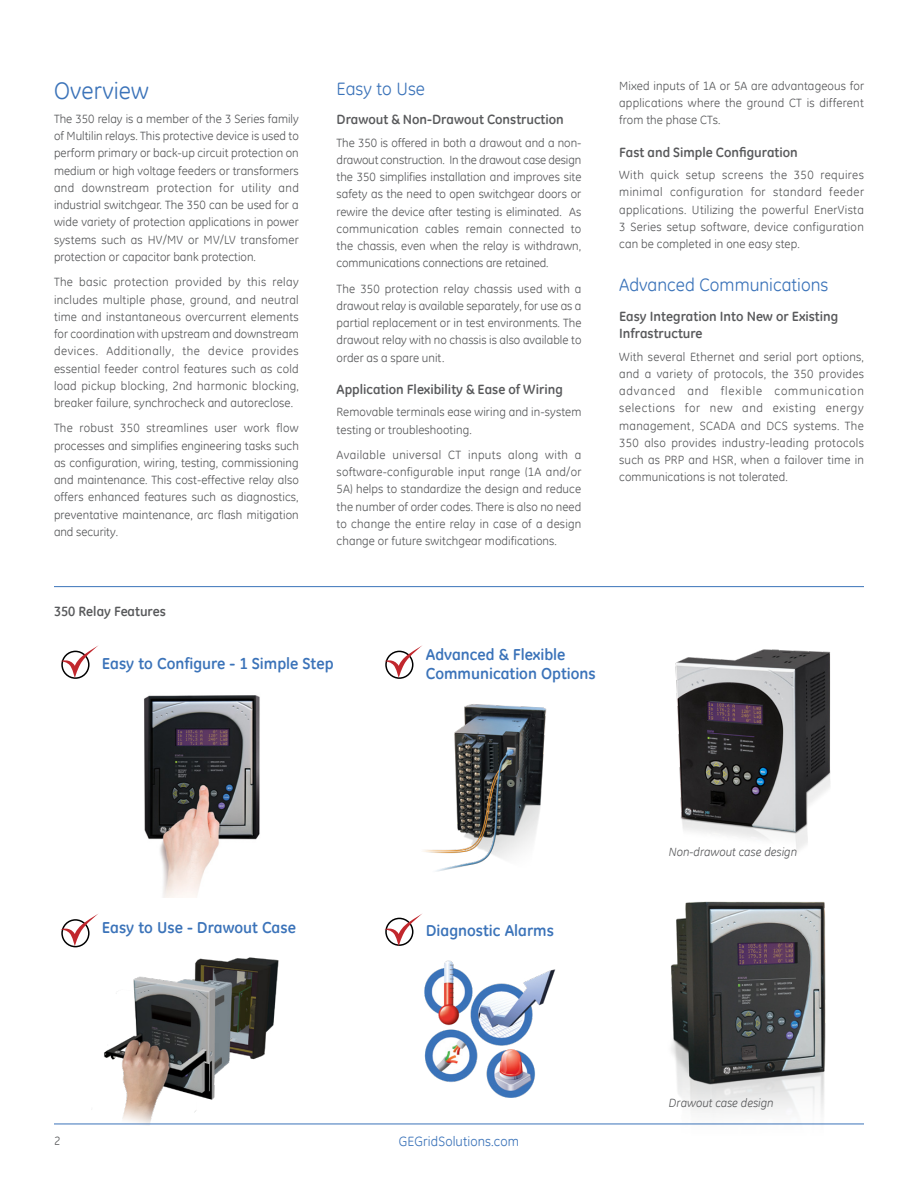
<style>
.page{position:relative;width:918px;height:1188px;background:#fff}
.page>*{position:absolute;margin:0;border:0;box-sizing:border-box;transform-origin:0 0}
.t1{font:24px "GE Inspira";color:#3b73b9}
.t2{font:18px "GE Inspira";color:#3b73b9}
.t3{font:700 15.9px/19px "GE Inspira";color:#3b73b9}
.t4{font:700 13.5px/17.2px "GE Inspira";color:#58595b}
.t5{font:13.5px "GE Inspira";letter-spacing:.005em;color:#3b73b9}
.t6{font:12px/17.2px "GE Inspira";letter-spacing:.005em;color:#58595b;text-align:justify}
.t7{font:italic 12px "GE Inspira";color:#58595b}
</style>
<div class="page">
<hr style="left:54px;top:1124px;width:810px;height:1px;background:#3b73b9">
<img style="left:659px;top:901px;width:181px;height:224px">
<hr style="left:54px;top:586px;width:810px;height:1px;background:#3b73b9">
<img style="left:144px;top:695px;width:116px;height:203px">
<div style="left:61px;top:651px;width:29px;height:28px;border:2px solid #000;border-radius:50%"></div>
<svg style="left:61px;top:645px;width:38px;height:33px"></svg>
<img style="left:85px;top:957px;width:208px;height:168px">
<div style="left:61px;top:919px;width:29px;height:28px;border:2px solid #000;border-radius:50%"></div>
<svg style="left:60px;top:913px;width:39px;height:33px"></svg>
<img style="left:423px;top:704px;width:124px;height:168px">
<div style="left:385px;top:651px;width:28px;height:28px;border:2px solid #000;border-radius:50%"></div>
<svg style="left:384px;top:645px;width:38px;height:33px"></svg>
<img style="left:424px;top:960px;width:132px;height:138px">
<svg style="left:384px;top:914px;width:38px;height:32px"></svg>
<img style="left:675px;top:649px;width:156px;height:202px">
<h1 class="t1" style="left:54px;top:75px;width:96px">Overview</h1>
<p class="t6" style="left:54px;top:110px;width:246px">The 350 relay is a member of the 3 Series family of Multilin relays. This protective device is used to perform primary or back-up circuit protection on medium or high voltage feeders or transformers and downstream protection for utility and industrial switchgear. The 350 can be used for a wide variety of protection applications in power systems such as HV/MV or MV/LV transfomer protection or capacitor bank protection.</p>
<p class="t6" style="left:54px;top:273px;width:246px">The basic protection provided by this relay includes multiple phase, ground, and neutral time and instantaneous overcurrent elements for coordination with upstream and downstream devices. Additionally, the device provides essential feeder control features such as cold load pickup blocking, 2nd harmonic blocking, breaker failure, synchrocheck and autoreclose.</p>
<p class="t6" style="left:54px;top:419px;width:246px">The robust 350 streamlines user work flow processes and simplifies engineering tasks such as configuration, wiring, testing, commissioning and maintenance. This cost-effective relay also offers enhanced features such as diagnostics, preventative maintenance, arc flash mitigation and security.</p>
<h2 class="t2" style="left:337px;top:77px;width:90px">Easy to Use</h2>
<p class="t4" style="left:337px;top:110px;width:229px">Drawout &amp; Non-Drawout Construction</p>
<p class="t6" style="left:337px;top:134px;width:246px">The 350 is offered in both a drawout and a non&shy;drawout construction. In the drawout case design the 350 simplifies installation and improves site safety as the need to open switchgear doors or rewire the device after testing is eliminated. As communication cables remain connected to the chassis, even when the relay is withdrawn, communications connections are retained.</p>
<p class="t6" style="left:337px;top:280px;width:246px">The 350 protection relay chassis used with a drawout relay is available separately, for use as a partial replacement or in test environments. The drawout relay with no chassis is also available to order as a spare unit.</p>
<p class="t4" style="left:337px;top:380px;width:228px">Application Flexibility &amp; Ease of Wiring</p>
<p class="t6" style="left:337px;top:403px;width:246px">Removable terminals ease wiring and in-system testing or troubleshooting.</p>
<p class="t6" style="left:337px;top:446px;width:246px">Available universal CT inputs along with a software-configurable input range (1A and/or 5A) helps to standardize the design and reduce the number of order codes. There is also no need to change the entire relay in case of a design change or future switchgear modifications.</p>
<p class="t4" style="left:54px;top:603px;width:113px">350 Relay Features</p>
<h3 class="t3" style="left:102px;top:654px;width:233px">Easy to Configure - 1 Simple Step</h3>
<h3 class="t3" style="left:426px;top:645px;width:172px">Advanced &amp; Flexible<br>Communication Options</h3>
<p class="t6" style="left:619px;top:77px;width:246px">Mixed inputs of 1A or 5A are advantageous for applications where the ground CT is different from the phase CTs.</p>
<p class="t4" style="left:619px;top:143px;width:180px">Fast and Simple Configuration</p>
<p class="t6" style="left:619px;top:166px;width:246px">With quick setup screens the 350 requires minimal configuration for standard feeder applications. Utilizing the powerful EnerVista 3 Series setup software, device configuration can be completed in one easy step.</p>
<h2 class="t2" style="left:619px;top:274px;width:211px">Advanced Communications</h2>
<p class="t4" style="left:619px;top:307px;width:221px">Easy Integration Into New or Existing<br>Infrastructure</p>
<p class="t6" style="left:619px;top:348px;width:246px">With several Ethernet and serial port options, and a variety of protocols, the 350 provides advanced and flexible communication selections for new and existing energy management, SCADA and DCS systems. The 350 also provides industry-leading protocols such as PRP and HSR, when a failover time in communications is not tolerated.</p>
<h3 class="t3" style="left:102px;top:918px;width:196px">Easy to Use - Drawout Case</h3>
<h3 class="t3" style="left:426px;top:921px;width:130px">Diagnostic Alarms</h3>
<p class="t6" style="left:54px;top:1131px;width:8px">2</p>
<p class="t5" style="left:399px;top:1132px;width:122px">GEGridSolutions.com</p>
<p class="t7" style="left:669px;top:844px;width:130px">Non-drawout case design</p>
<p class="t7" style="left:669px;top:1095px;width:106px">Drawout case design</p>
</div>
